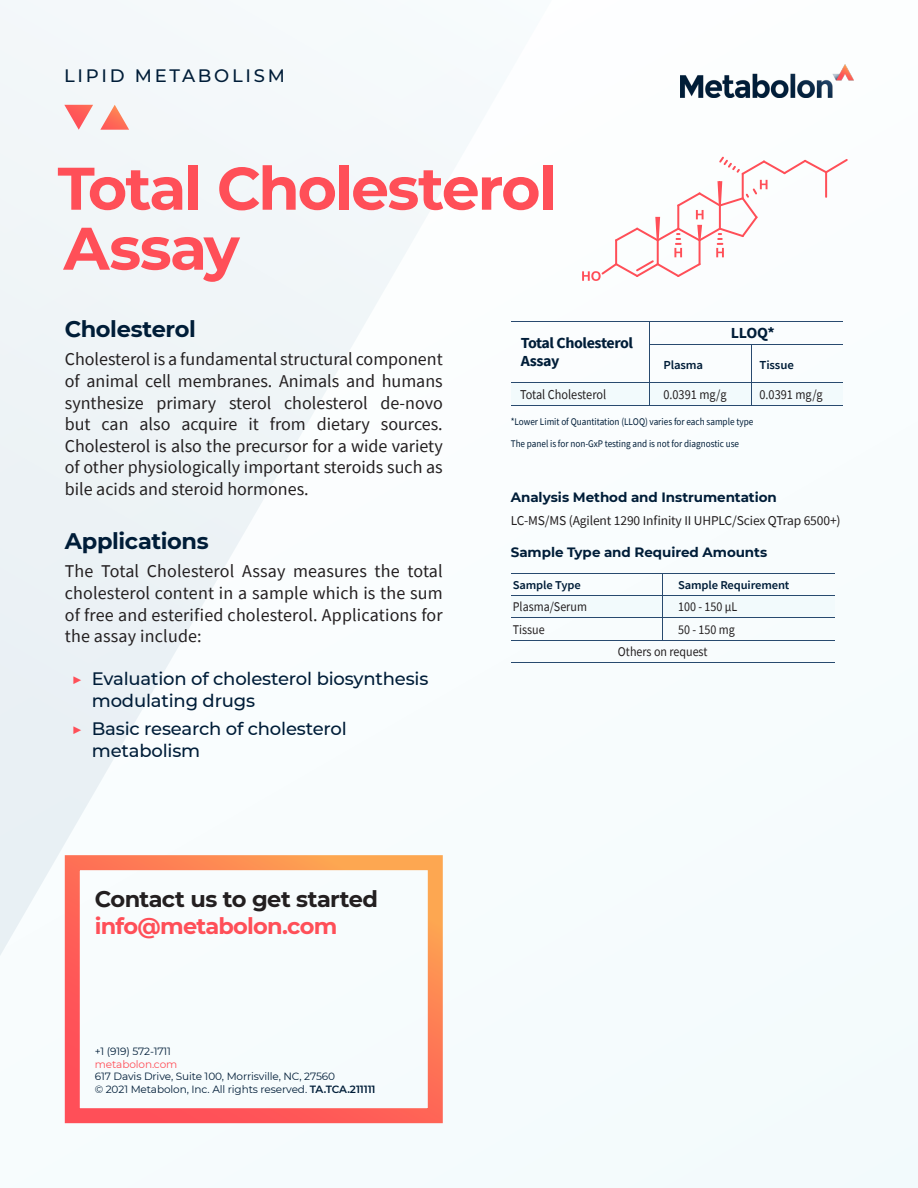
<style>
.page{position:relative;width:918px;height:1188px;background:#f7fcfd}
.page>*{position:absolute;margin:0;border:0;box-sizing:border-box;transform-origin:0 0}
.t1{font:700 60px/60px "Montserrat";letter-spacing:-.035em;color:#ff4f58}
.t2{font:700 22.5px/27px "Montserrat";letter-spacing:-.03em;color:#231f20}
.HEADING{font:700 22.5px "Montserrat";letter-spacing:-.015em;color:#001d38}
.t3{font:18px/21.6px "Source Sans Pro";color:#231f20;text-align:justify}
.TITLE_caption{font:500 18px/21.6px "Montserrat";letter-spacing:-.01em;color:#001d38}
.TITLE_caption-2{font:500 18px "Montserrat";letter-spacing:.15em;color:#001d38}
.t4{font:700 15.3px/18.5px "Source Sans Pro";letter-spacing:-.025em;color:#001d38;scale:1.04 1}
.HEADING-2{font:700 13.5px "Montserrat";letter-spacing:-.005em;color:#001d38}
.t5{font:13.5px "Source Sans Pro";letter-spacing:-.01em;color:#231f20}
.t6{font:13.5px "Source Sans Pro";letter-spacing:-.01em;color:#231f20;scale:.9 1}
.t7{font:13.35px/22.4px "Source Sans Pro";color:#231f20;scale:.9 1}
.t8{font:600 12.3px "Source Sans Pro";letter-spacing:-.01em;color:#001d38;scale:1.04 1}
.t9{font:600 12px "Source Sans Pro";letter-spacing:-.01em;color:#001d38;scale:1.04 1}
.t10{font:10.5px "Montserrat";letter-spacing:-.01em;color:#001d38}
.t11{font:10.5px "Montserrat";letter-spacing:-.01em;color:#ff4f58}
.t12{font:10.2px/22px "Source Sans Pro";letter-spacing:-.005em;color:#001d38;scale:.91 1}
.s1{font-weight:700;color:#ff4f58}
.s2{color:#ff4f58}
.s3{font-weight:600}
</style>
<div class="page">
<svg style="left:0;top:104px;width:512px;height:885px"></svg>
<hr style="left:512px;top:321px;width:137px;height:1px;background:#284a6f">
<hr style="left:650px;top:321px;width:192px;height:1px;background:#284a6f">
<svg style="left:649px;top:321px;width:1px;height:24px"></svg>
<hr style="left:650px;top:344px;width:101px;height:1px;background:#284a6f">
<hr style="left:752px;top:344px;width:90px;height:1px;background:#284a6f">
<hr style="left:649px;top:345px;width:1px;height:37px;background:#284a6f">
<hr style="left:751px;top:345px;width:1px;height:37px;background:#284a6f">
<div style="left:512px;top:383px;width:137px;height:22px;background:#f2fafc"></div>
<div style="left:650px;top:383px;width:101px;height:22px;background:#f2fafc"></div>
<div style="left:752px;top:383px;width:90px;height:22px;background:#f2fafc"></div>
<hr style="left:512px;top:382px;width:137px;height:1px;background:#284a6f">
<hr style="left:650px;top:382px;width:101px;height:1px;background:#284a6f">
<hr style="left:752px;top:382px;width:90px;height:1px;background:#284a6f">
<hr style="left:512px;top:405px;width:137px;height:1px;background:#284a6f">
<svg style="left:649px;top:382px;width:1px;height:24px"></svg>
<hr style="left:650px;top:405px;width:101px;height:1px;background:#284a6f">
<svg style="left:751px;top:382px;width:1px;height:24px"></svg>
<hr style="left:752px;top:405px;width:90px;height:1px;background:#284a6f">
<img style="left:680px;top:65px;width:173px;height:32px">
<hr style="left:511px;top:573px;width:151px;height:1px;background:#284a6f">
<hr style="left:663px;top:573px;width:172px;height:1px;background:#284a6f">
<div style="left:511px;top:596px;width:151px;height:21px;background:#f2fafc"></div>
<div style="left:663px;top:596px;width:172px;height:21px;background:#f2fafc"></div>
<hr style="left:511px;top:595px;width:151px;height:1px;background:#284a6f">
<hr style="left:663px;top:595px;width:172px;height:1px;background:#284a6f">
<hr style="left:511px;top:640px;width:151px;height:1px;background:#284a6f">
<hr style="left:663px;top:640px;width:172px;height:1px;background:#284a6f">
<hr style="left:511px;top:617px;width:151px;height:1px;background:#284a6f">
<hr style="left:663px;top:617px;width:172px;height:1px;background:#284a6f">
<svg style="left:662px;top:573px;width:1px;height:68px"></svg>
<hr style="left:511px;top:662px;width:324px;height:1px;background:#284a6f">
<svg style="left:582px;top:157px;width:266px;height:124px"></svg>
<svg style="left:64px;top:105px;width:65px;height:25px"></svg>
<p class="TITLE_caption-2" style="left:64px;top:63px;width:222px">LIPID METABOLISM</p>
<p class="t1" style="left:58px;top:155px;width:501px">Total Cholesterol<br>Assay</p>
<p class="HEADING" style="left:65px;top:313px;width:133px">Cholesterol</p>
<p class="t3" style="left:65px;top:348px;width:380px">Cholesterol is a fundamental structural component of animal cell membranes. Animals and humans synthesize primary sterol cholesterol de-novo but can also acquire it from dietary sources.<br>Cholesterol is also the precursor for a wide variety of other physiologically important steroids such as bile acids and steroid hormones.</p>
<p class="HEADING" style="left:65px;top:525px;width:146px">Applications</p>
<p class="t3" style="left:65px;top:560px;width:380px">The Total Cholesterol Assay measures the total cholesterol content in a sample which is the sum of free and esterified cholesterol. Applications for the assay include:</p>
<p class="TITLE_caption" style="left:92px;top:667px;width:338px;text-indent:-20px"><span class="s1">▶</span> Evaluation of cholesterol biosynthesis modulating drugs</p>
<p class="TITLE_caption" style="left:92px;top:717px;width:256px;text-indent:-20px"><span class="s1">▶</span> Basic research of cholesterol metabolism</p>
<p class="t2" style="left:95px;top:884px;width:285px">Contact us to get started <span class="s2">info@metabolon.com</span></p>
<p class="t10" style="left:95px;top:1044px;width:78px">+1 (919) 572-1711</p>
<p class="t11" style="left:95px;top:1057px;width:84px">metabolon.com</p>
<p class="t10" style="left:95px;top:1069px;width:242px">617 Davis Drive, Suite 100, Morrisville, NC, 27560</p>
<p class="t10" style="left:95px;top:1082px;width:282px">© 2021 Metabolon, Inc. All rights reserved. <span class="s3">TA.TCA.211111</span></p>
<p class="t4" style="left:521px;top:333px;width:110px">Total Cholesterol<br>Assay</p>
<p class="t4" style="left:731px;top:324px;width:44px">LLOQ*</p>
<p class="t8" style="left:663px;top:357px;width:40px">Plasma</p>
<p class="t8" style="left:760px;top:357px;width:35px">Tissue</p>
<p class="t6" style="left:520px;top:386px;width:97px">Total Cholesterol</p>
<p class="t6" style="left:663px;top:386px;width:72px">0.0391 mg/g</p>
<p class="t6" style="left:760px;top:386px;width:72px">0.0391 mg/g</p>
<p class="t12" style="left:511px;top:410px;width:268px">*Lower Limit of Quantitation (LLOQ) varies for each sample type<br>The panel is for non-GxP testing and is not for diagnostic use</p>
<p class="HEADING-2" style="left:511px;top:488px;width:268px">Analysis Method and Instrumentation</p>
<p class="t5" style="left:511px;top:512px;width:331px">LC-MS/MS (Agilent 1290 Infinity II UHPLC/Sciex QTrap 6500+)</p>
<p class="HEADING-2" style="left:511px;top:543px;width:258px">Sample Type and Required Amounts</p>
<p class="t9" style="left:513px;top:577px;width:67px">Sample Type</p>
<p class="t9" style="left:678px;top:577px;width:109px">Sample Requirement</p>
<p class="t7" style="left:513px;top:596px;width:84px">Plasma/Serum</p>
<p class="t7" style="left:678px;top:596px;width:67px">100 - 150 μL</p>
<p class="t7" style="left:513px;top:618px;width:37px">Tissue</p>
<p class="t7" style="left:618px;top:618px;width:131px;text-indent:60px">50 - 150 mg<br>Others on request</p>
</div>
